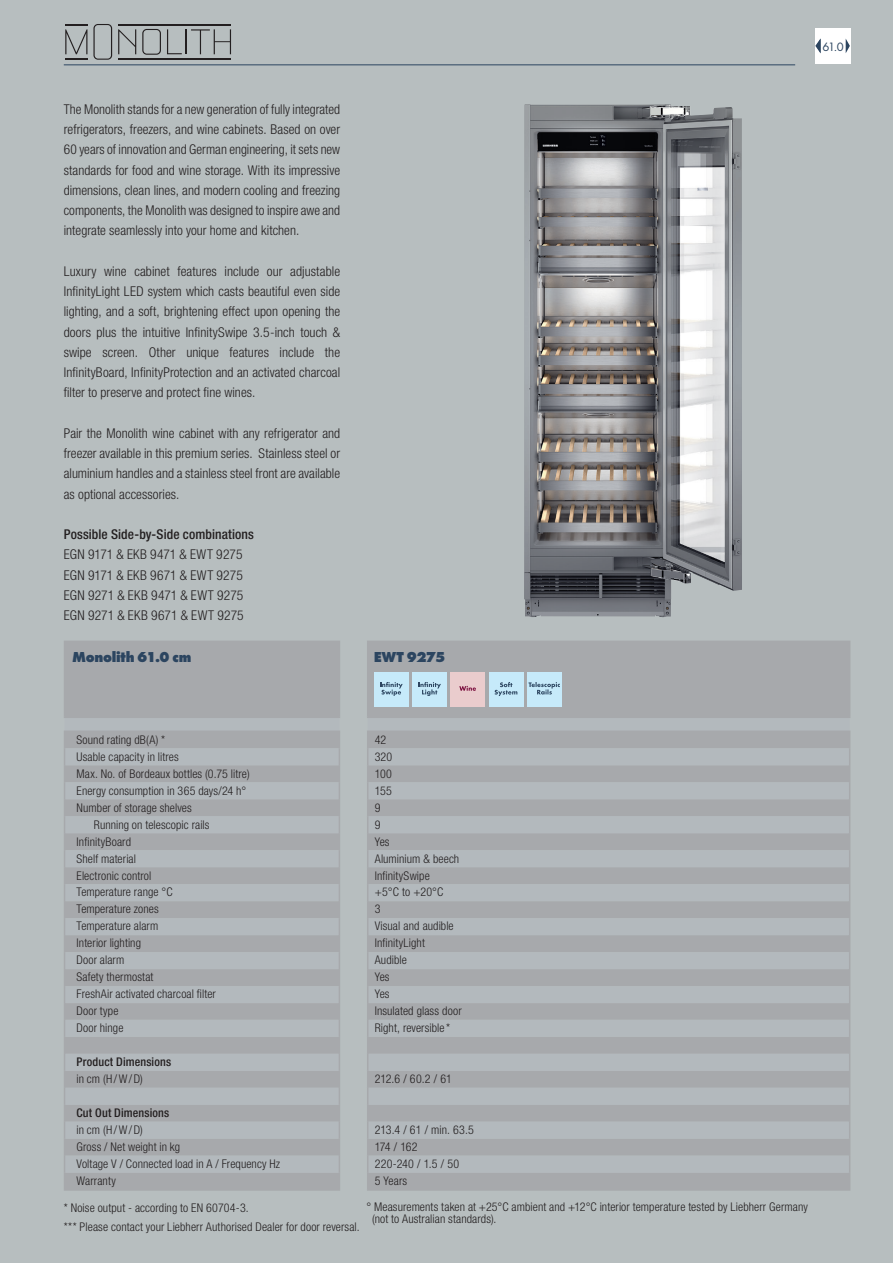
<style>
.page{position:relative;width:893px;height:1263px;background:#b7bebf}
.page>*{position:absolute;margin:0;border:0;box-sizing:border-box;transform-origin:0 0}
.ps_attribute{font:700 expanded 15px "Futura";letter-spacing:-.02em;color:#2c4560;scale:.95 1}
.Feature_Copy_9_13{font:300 condensed 13.5px/20.2px "Helvetica Neue LTW1 G";letter-spacing:.005em;color:#231f20;text-align:justify}
.Feature_Copy_9_13-2{font:500 condensed 13.5px "Helvetica Neue LTW1 G";letter-spacing:.01em;color:#231f20}
.t1{font:12.6px "Futura Boo";letter-spacing:-.135em;color:#2c4560}
.ps_attribute-2{font:300 condensed 12px/17px "Helvetica Neue LTW1 G";letter-spacing:.01em;color:#231f20}
.t2{font:500 condensed 12px "Helvetica Neue LTW1 G";letter-spacing:.015em;color:#231f20}
</style>
<div class="page">
<div style="left:368px;top:642px;width:481px;height:547px;background:#a7a9ac"></div>
<svg style="left:368px;top:718px;width:482px;height:454px;fill:#b2b8bc"></svg>
<hr style="left:367px;top:641px;width:483px;height:1px;background:#a7a9ac">
<hr style="left:367px;top:642px;width:1px;height:74px;background:#a7a9ac">
<hr style="left:849px;top:642px;width:1px;height:74px;background:#a7a9ac">
<hr style="left:367px;top:716px;width:483px;height:2px;background:#a7a9ac">
<hr style="left:367px;top:730px;width:483px;height:2px;background:#a7a9ac">
<svg style="left:367px;top:732px;width:1px;height:457px"></svg>
<svg style="left:849px;top:732px;width:1px;height:457px"></svg>
<hr style="left:367px;top:1189px;width:483px;height:2px;background:#a7a9ac">
<div style="left:65px;top:642px;width:274px;height:547px;background:#a7a9ac"></div>
<svg style="left:65px;top:718px;width:274px;height:454px;fill:#b2b8bc"></svg>
<hr style="left:64px;top:641px;width:276px;height:1px;background:#a7a9ac">
<hr style="left:64px;top:642px;width:1px;height:74px;background:#a7a9ac">
<hr style="left:339px;top:642px;width:1px;height:74px;background:#a7a9ac">
<hr style="left:64px;top:716px;width:276px;height:2px;background:#a7a9ac">
<hr style="left:64px;top:730px;width:276px;height:2px;background:#a7a9ac">
<svg style="left:64px;top:732px;width:1px;height:457px"></svg>
<svg style="left:339px;top:732px;width:1px;height:457px"></svg>
<hr style="left:64px;top:1189px;width:276px;height:2px;background:#a7a9ac">
<hr style="left:64px;top:64px;width:731px;height:1px;background:#2c4560">
<svg style="left:93px;top:24px;width:19px;height:36px"></svg>
<svg style="left:118px;top:29px;width:18px;height:25px"></svg>
<svg style="left:142px;top:29px;width:19px;height:26px"></svg>
<svg style="left:167px;top:29px;width:64px;height:25px"></svg>
<svg style="left:65px;top:24px;width:22px;height:36px"></svg>
<hr style="left:118px;top:24px;width:113px;height:1px;background:#231f20">
<hr style="left:118px;top:59px;width:113px;height:1px;background:#231f20">
<div style="left:815px;top:28px;width:35px;height:36px;background:#fff"></div>
<svg style="left:845px;top:39px;width:5px;height:14px"></svg>
<svg style="left:815px;top:39px;width:6px;height:14px"></svg>
<img style="left:524px;top:104px;width:218px;height:513px">
<div style="left:374px;top:673px;width:34px;height:34px;background:#c6eafa"></div>
<svg style="left:380px;top:682px;width:23px;height:14px"></svg>
<div style="left:412px;top:673px;width:34px;height:34px;background:#c6eafa"></div>
<svg style="left:418px;top:682px;width:23px;height:14px"></svg>
<div style="left:489px;top:673px;width:34px;height:34px;background:#c6eafa"></div>
<svg style="left:494px;top:682px;width:23px;height:14px"></svg>
<div style="left:451px;top:673px;width:34px;height:34px;background:#eacccd"></div>
<svg style="left:459px;top:686px;width:17px;height:5px"></svg>
<div style="left:527px;top:673px;width:34px;height:34px;background:#c6eafa"></div>
<svg style="left:528px;top:682px;width:32px;height:12px"></svg>
<p class="Feature_Copy_9_13" style="left:64px;top:99px;width:278px">The Monolith stands for a new generation of fully integrated refrigerators, freezers, and wine cabinets. Based on over 60 years of innovation and German engineering, it sets new standards for food and wine storage. With its impressive dimensions, clean lines, and modern cooling and freezing components, the Monolith was designed to inspire awe and integrate seamlessly into your home and kitchen.</p>
<p class="Feature_Copy_9_13" style="left:64px;top:261px;width:278px">Luxury wine cabinet features include our adjustable InfinityLight LED system which casts beautiful even side lighting, and a soft, brightening effect upon opening the doors plus the intuitive InfinitySwipe 3.5-inch touch &amp; swipe screen. Other unique features include the InfinityBoard, InfinityProtection and an activated charcoal filter to preserve and protect fine wines.</p>
<p class="Feature_Copy_9_13" style="left:64px;top:423px;width:278px">Pair the Monolith wine cabinet with any refrigerator and freezer available in this premium series. Stainless steel or aluminium handles and a stainless steel front are available as optional accessories.</p>
<p class="Feature_Copy_9_13-2" style="left:64px;top:526px;width:192px">Possible Side-by-Side combinations</p>
<p class="Feature_Copy_9_13" style="left:64px;top:545px;width:180px">EGN 9171 &amp; EKB 9471 &amp; EWT 9275</p>
<p class="Feature_Copy_9_13" style="left:64px;top:565px;width:181px">EGN 9171 &amp; EKB 9671 &amp; EWT 9275</p>
<p class="Feature_Copy_9_13" style="left:64px;top:585px;width:181px">EGN 9271 &amp; EKB 9471 &amp; EWT 9275</p>
<p class="Feature_Copy_9_13" style="left:64px;top:605px;width:181px">EGN 9271 &amp; EKB 9671 &amp; EWT 9275</p>
<p class="ps_attribute" style="left:72px;top:648px;width:127px">Monolith 61.0 cm</p>
<p class="ps_attribute" style="left:374px;top:648px;width:77px">EWT 9275</p>
<p class="t1" style="left:822px;top:39px;width:23px">610</p>
<p class="t1" style="left:820px;top:39px;width:24px">121.9</p>
<p class="ps_attribute-2" style="left:77px;top:731px;width:90px">Sound rating dB(A) *</p>
<p class="ps_attribute-2" style="left:77px;top:748px;width:104px">Usable capacity in litres</p>
<p class="ps_attribute-2" style="left:77px;top:765px;width:175px">Max. No. of Bordeaux bottles (0.75 litre)</p>
<p class="ps_attribute-2" style="left:77px;top:782px;width:171px">Energy consumption in 365 days/24 h°<br>Number of storage shelves</p>
<p class="ps_attribute-2" style="left:94px;top:816px;width:117px">Running on telescopic rails</p>
<p class="ps_attribute-2" style="left:77px;top:833px;width:56px">InfinityBoard</p>
<p class="ps_attribute-2" style="left:77px;top:850px;width:61px">Shelf material</p>
<p class="ps_attribute-2" style="left:77px;top:867px;width:76px">Electronic control</p>
<p class="ps_attribute-2" style="left:77px;top:884px;width:98px">Temperature range °C</p>
<p class="ps_attribute-2" style="left:77px;top:901px;width:84px">Temperature zones</p>
<p class="ps_attribute-2" style="left:77px;top:918px;width:83px">Temperature alarm</p>
<p class="ps_attribute-2" style="left:77px;top:935px;width:66px">Interior lighting</p>
<p class="ps_attribute-2" style="left:77px;top:952px;width:49px">Door alarm</p>
<p class="ps_attribute-2" style="left:77px;top:969px;width:78px">Safety thermostat</p>
<p class="ps_attribute-2" style="left:77px;top:985px;width:141px">FreshAir activated charcoal filter</p>
<p class="ps_attribute-2" style="left:77px;top:1002px;width:43px">Door type</p>
<p class="ps_attribute-2" style="left:77px;top:1019px;width:48px">Door hinge</p>
<p class="t2" style="left:77px;top:1054px;width:96px">Product Dimensions</p>
<p class="ps_attribute-2" style="left:77px;top:1070px;width:68px">in cm (H/W/D)</p>
<p class="t2" style="left:77px;top:1105px;width:94px">Cut Out Dimensions</p>
<p class="ps_attribute-2" style="left:77px;top:1121px;width:68px">in cm (H/W/D)</p>
<p class="ps_attribute-2" style="left:77px;top:1138px;width:105px">Gross / Net weight in kg</p>
<p class="ps_attribute-2" style="left:77px;top:1155px;width:205px">Voltage V / Connected load in A / Frequency Hz<br>Warranty</p>
<p class="ps_attribute-2" style="left:64px;top:1199px;width:186px">* Noise output - according to EN 60704-3.</p>
<p class="ps_attribute-2" style="left:64px;top:1218px;width:297px">*** Please contact your Liebherr Authorised Dealer for door reversal.</p>
<p class="ps_attribute-2" style="left:375px;top:731px;width:13px">42</p>
<p class="ps_attribute-2" style="left:375px;top:748px;width:19px">320</p>
<p class="ps_attribute-2" style="left:375px;top:765px;width:19px">100</p>
<p class="ps_attribute-2" style="left:375px;top:782px;width:19px">155</p>
<p class="ps_attribute-2" style="left:375px;top:799px;width:7px">9</p>
<p class="ps_attribute-2" style="left:375px;top:816px;width:7px">9</p>
<p class="ps_attribute-2" style="left:375px;top:833px;width:16px">Yes</p>
<p class="ps_attribute-2" style="left:375px;top:850px;width:86px">Aluminium &amp; beech</p>
<p class="ps_attribute-2" style="left:375px;top:867px;width:57px">InfinitySwipe</p>
<p class="ps_attribute-2" style="left:375px;top:884px;width:70px">+5°C to +20°C</p>
<p class="ps_attribute-2" style="left:375px;top:901px;width:7px">3</p>
<p class="ps_attribute-2" style="left:375px;top:918px;width:81px">Visual and audible</p>
<p class="ps_attribute-2" style="left:375px;top:935px;width:52px">InfinityLight</p>
<p class="ps_attribute-2" style="left:375px;top:952px;width:34px">Audible</p>
<p class="ps_attribute-2" style="left:375px;top:969px;width:16px">Yes</p>
<p class="ps_attribute-2" style="left:375px;top:985px;width:16px">Yes</p>
<p class="ps_attribute-2" style="left:375px;top:1002px;width:88px">Insulated glass door</p>
<p class="ps_attribute-2" style="left:375px;top:1019px;width:77px">Right, reversible *</p>
<p class="ps_attribute-2" style="left:375px;top:1070px;width:79px">212.6 / 60.2 / 61</p>
<p class="ps_attribute-2" style="left:375px;top:1121px;width:101px">213.4 / 61 / min. 63.5</p>
<p class="ps_attribute-2" style="left:375px;top:1138px;width:44px">174 / 162</p>
<p class="ps_attribute-2" style="left:375px;top:1155px;width:86px">220-240 / 1.5 / 50<br>5 Years</p>
<p class="ps_attribute-2" style="left:366px;top:1199px;width:443px">° Measurements taken at +25°C ambient and +12°C interior temperature tested by Liebherr Germany</p>
<p class="ps_attribute-2" style="left:372px;top:1211px;width:126px">(not to Australian standards).</p>
</div>
